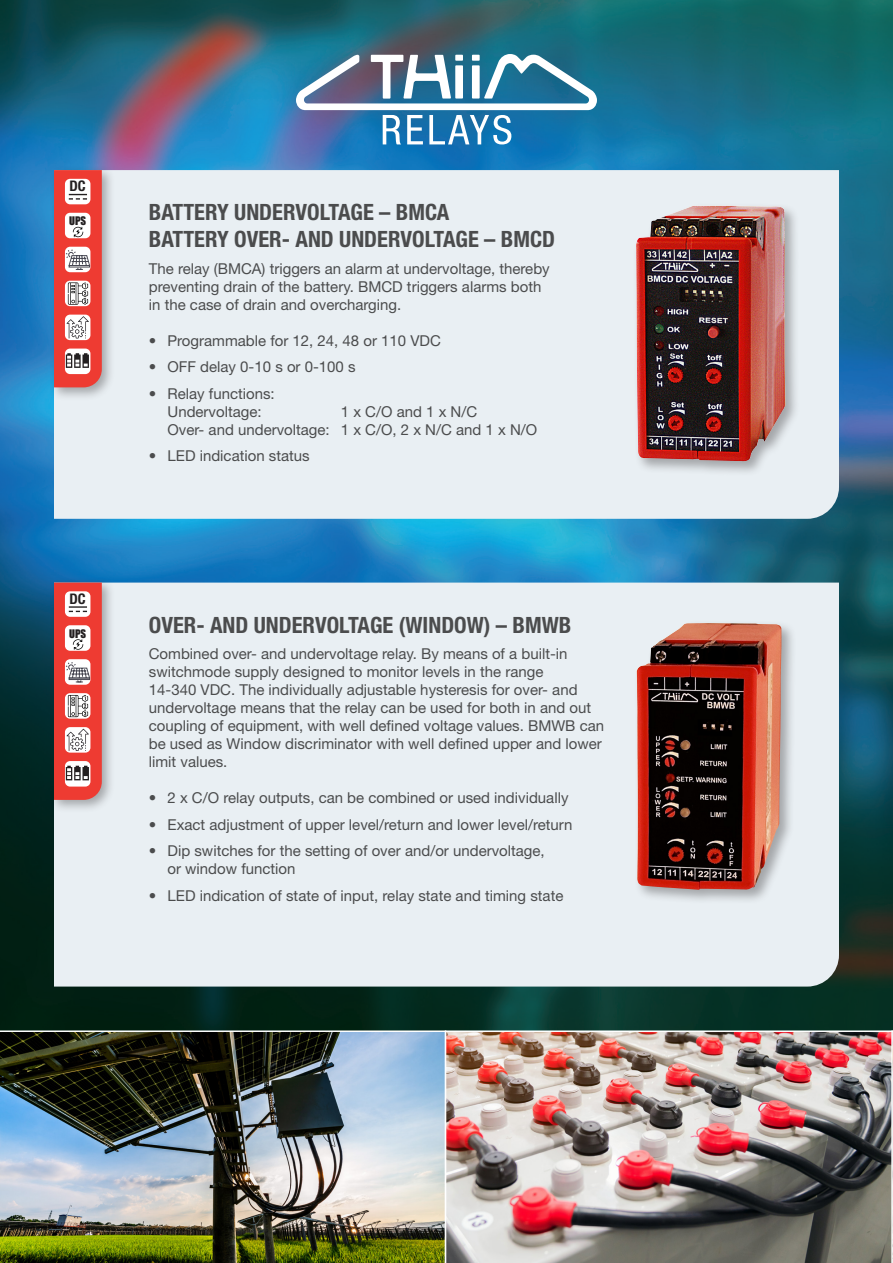
<style>
.page{position:relative;width:893px;height:1263px;background:#fff}
.page>*{position:absolute;margin:0;border:0;box-sizing:border-box;transform-origin:0 0}
.Overskrift{font:700 condensed 22.5px/27px "Helvetica Neue LT Std";color:#4b4c4d}
.Brød_sort{font:15px/18px "Helvetica Neue LT Std";color:#4b4c4d}
.t1{font:700 condensed 14.7px "Helvetica Neue LT Std";color:#231f20}
.t2{font:10.8px "Impact";color:#231f20}
</style>
<div class="page">
<img style="left:0;top:0;width:893px;height:1030px">
<svg style="left:296px;top:54px;width:301px;height:90px"></svg>
<div style="left:54px;top:170px;width:785px;height:349px;background:#e9eff3"></div>
<div style="left:50px;top:166px;width:65px;height:235px;background:#231f20;opacity:.35"></div>
<svg style="left:54px;top:170px;width:48px;height:217px"></svg>
<div style="left:633px;top:203px;width:168px;height:273px;background:#231f20;opacity:.35"></div>
<img style="left:636px;top:204px;width:150px;height:258px">
<div style="left:54px;top:583px;width:785px;height:403px;background:#e9eff3"></div>
<div style="left:633px;top:620px;width:163px;height:285px;background:#231f20;opacity:.35"></div>
<img style="left:637px;top:623px;width:144px;height:267px">
<img style="left:0;top:1030px;width:445px;height:233px">
<img style="left:445px;top:1030px;width:446px;height:233px">
<svg style="left:891px;top:1030px;width:2px;height:233px"></svg>
<div style="left:50px;top:578px;width:65px;height:235px;background:#231f20;opacity:.35"></div>
<svg style="left:54px;top:583px;width:48px;height:217px"></svg>
<p class="t1" style="left:69px;top:177px;width:18px">DC</p>
<p class="t2" style="left:69px;top:213px;width:18px">UPS</p>
<p class="t1" style="left:69px;top:590px;width:18px">DC</p>
<p class="t2" style="left:69px;top:625px;width:18px">UPS</p>
<p class="Overskrift" style="left:149px;top:198px;width:408px">BATTERY UNDERVOLTAGE – BMCA<br>BATTERY OVER- AND UNDERVOLTAGE – BMCD</p>
<p class="Brød_sort" style="left:149px;top:259px;width:402px">The relay (BMCA) triggers an alarm at undervoltage, thereby preventing drain of the battery. BMCD triggers alarms both in the case of drain and overcharging.</p>
<p class="Brød_sort" style="left:149px;top:331px;width:294px">• Programmable for 12, 24, 48 or 110 VDC</p>
<p class="Brød_sort" style="left:149px;top:358px;width:208px">• OFF delay 0-10 s or 0-100 s</p>
<p class="Brød_sort" style="left:149px;top:384px;width:127px;text-align:center">• Relay functions:<br>Undervoltage:</p>
<p class="Brød_sort" style="left:167px;top:402px;width:371px;text-indent:173px">1 x C/O and 1 x N/C<br>Over- and undervoltage: 1 x C/O, 2 x N/C and 1 x N/O</p>
<p class="Brød_sort" style="left:149px;top:447px;width:162px">• LED indication status</p>
<p class="Overskrift" style="left:149px;top:611px;width:424px">OVER- AND UNDERVOLTAGE (WINDOW) – BMWB</p>
<p class="Brød_sort" style="left:149px;top:645px;width:457px">Combined over- and undervoltage relay. By means of a built-in switchmode supply designed to monitor levels in the range<br>14-340 VDC. The individually adjustable hysteresis for over- and undervoltage means that the relay can be used for both in and out coupling of equipment, with well defined voltage values. BMWB can be used as Window discriminator with well defined upper and lower limit values.</p>
<p class="Brød_sort" style="left:149px;top:789px;width:421px">• 2 x C/O relay outputs, can be combined or used individually</p>
<p class="Brød_sort" style="left:149px;top:815px;width:425px">• Exact adjustment of upper level/return and lower level/return</p>
<p class="Brød_sort" style="left:167px;top:842px;width:379px;text-indent:-19px">• Dip switches for the setting of over and/or undervoltage, or window function</p>
<p class="Brød_sort" style="left:149px;top:886px;width:416px">• LED indication of state of input, relay state and timing state</p>
</div>
